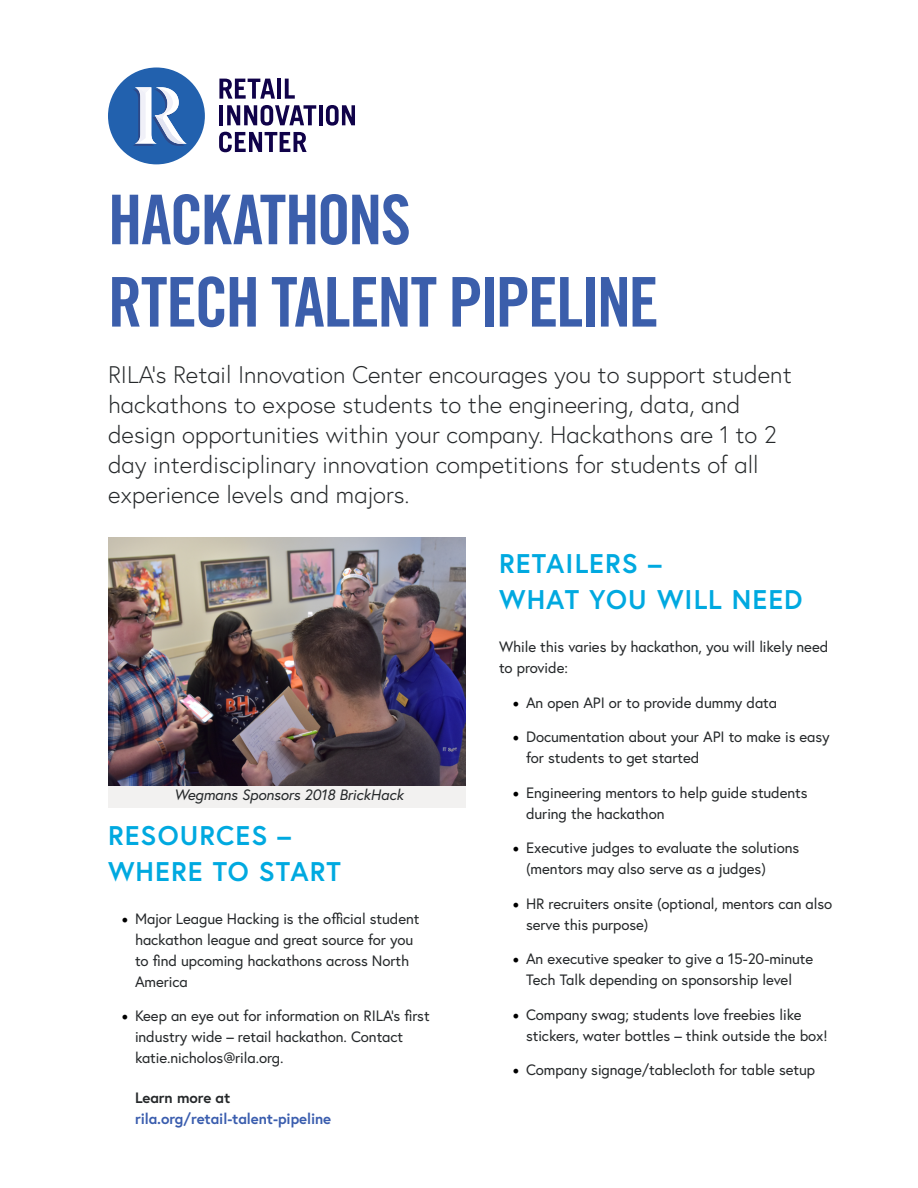
<style>
.page{position:relative;width:918px;height:1188px;background:#fff}
.page>*{position:absolute;margin:0;border:0;box-sizing:border-box;transform-origin:0 0}
.t1{font:68.7px/82.3px "Trade Gothic LT Pro Bd Cn 20";letter-spacing:-.03em;color:#3b5eab}
.t2{font:700 27px/36px "Europa";letter-spacing:.04em;color:#00a9e0}
.t3{font:300 24px/30px "Europa";color:#25282a}
.t4{font:15px/21px "Europa";letter-spacing:-.005em;color:#25282a}
.t5{font:700 15px "Europa";letter-spacing:-.005em;color:#3a5dae}
.t6{font:italic 15px "Europa";letter-spacing:-.005em;color:#25282a}
.t7{font:700 15px "Europa";letter-spacing:-.005em;color:#25282a}
.s1{font-family:"Minion Pro";font-size:18px;color:#000}
</style>
<div class="page">
<svg style="left:219px;top:79px;width:56px;height:20px"></svg>
<hr style="left:277px;top:79px;width:4px;height:20px;background:#100249">
<svg style="left:285px;top:79px;width:10px;height:20px"></svg>
<hr style="left:219px;top:105px;width:4px;height:20px;background:#100249">
<svg style="left:227px;top:105px;width:89px;height:21px"></svg>
<hr style="left:319px;top:105px;width:4px;height:20px;background:#100249">
<svg style="left:326px;top:105px;width:29px;height:21px"></svg>
<svg style="left:219px;top:132px;width:88px;height:20px"></svg>
<div style="left:108px;top:68px;width:97px;height:96px;background:#2261ae;border-radius:50%"></div>
<svg style="left:133px;top:87px;width:53px;height:59px"></svg>
<div style="left:108px;top:538px;width:357px;height:270px;background:#f2f1f0"></div>
<img style="left:108px;top:538px;width:357px;height:248px">
<h1 class="t1" style="left:108px;top:178px;width:552px">HACKATHONS<br>RTECH TALENT PIPELINE</h1>
<p class="t3" style="left:108px;top:359px;width:685px">RILA’s Retail Innovation Center encourages you to support student hackathons to expose students to the engineering, data, and design opportunities within your company. Hackathons are 1 to 2 day interdisciplinary innovation competitions for students of all experience levels and majors.</p>
<p class="t6" style="left:174px;top:786px;width:231px">Wegmans Sponsors 2018 BrickHack</p>
<h2 class="t2" style="left:108px;top:816px;width:235px">RESOURCES –<br>WHERE TO START</h2>
<p class="t4" style="left:135px;top:908px;width:286px;text-indent:-14px"><span class="s1">•</span> Major League Hacking is the official student hackathon league and great source for you to find upcoming hackathons across North America</p>
<p class="t4" style="left:135px;top:1005px;width:296px;text-indent:-14px"><span class="s1">•</span> Keep an eye out for information on RILA’s first industry wide – retail hackathon. Contact katie.nicholos@rila.org.</p>
<p class="t7" style="left:135px;top:1087px;width:97px">Learn more at</p>
<p class="t5" style="left:135px;top:1108px;width:198px">rila.org/retail-talent-pipeline</p>
<h2 class="t2" style="left:499px;top:545px;width:305px">RETAILERS –<br>WHAT YOU WILL NEED</h2>
<p class="t4" style="left:499px;top:636px;width:331px">While this varies by hackathon, you will likely need to provide:</p>
<p class="t4" style="left:513px;top:692px;width:266px"><span class="s1">•</span> An open API or to provide dummy data</p>
<p class="t4" style="left:526px;top:726px;width:305px;text-indent:-14px"><span class="s1">•</span> Documentation about your API to make is easy for students to get started</p>
<p class="t4" style="left:526px;top:782px;width:283px;text-indent:-14px"><span class="s1">•</span> Engineering mentors to help guide students during the hackathon</p>
<p class="t4" style="left:526px;top:837px;width:275px;text-indent:-14px"><span class="s1">•</span> Executive judges to evaluate the solutions (mentors may also serve as a judges)</p>
<p class="t4" style="left:526px;top:893px;width:308px;text-indent:-14px"><span class="s1">•</span> HR recruiters onsite (optional, mentors can also serve this purpose)</p>
<p class="t4" style="left:513px;top:948px;width:302px;text-align:center"><span class="s1">•</span> An executive speaker to give a 15-20-minute<br>Tech Talk depending on sponsorship level</p>
<p class="t4" style="left:526px;top:1004px;width:303px;text-indent:-14px"><span class="s1">•</span> Company swag; students love freebies like stickers, water bottles – think outside the box!</p>
<p class="t4" style="left:513px;top:1059px;width:304px"><span class="s1">•</span> Company signage/tablecloth for table setup</p>
</div>
